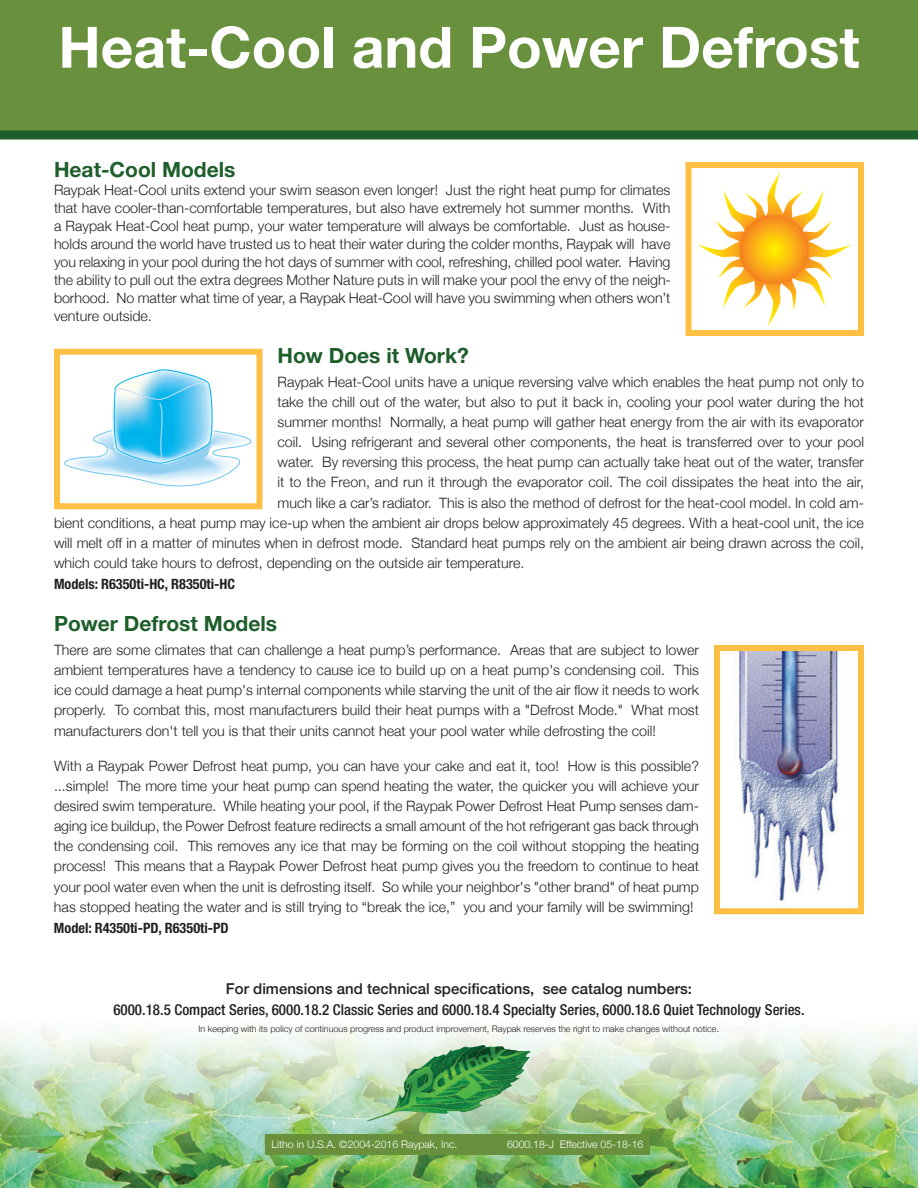
<style>
.page{position:relative;width:918px;height:1188px;background:#fff}
.page>*{position:absolute;margin:0;border:0;box-sizing:border-box;transform-origin:0 0}
.t1{font:700 57px "Helvetica Neue LT";color:#fff}
.t2{font:700 21px "Helvetica Neue LT";color:#1e5e2b}
.t3{font:500 condensed 15px "Helvetica Neue";color:#231f20}
.t4{font:500 15px "Helvetica Neue";color:#231f20}
.t5{font:300 14.25px/20.2px "Helvetica Neue";color:#231f20;text-align:justify}
.t6{font:700 condensed 14.25px "Helvetica Neue";color:#231f20}
.t7{font:300 10.5px "Helvetica Neue";color:#fff}
.t8{font:300 9px "Helvetica Neue";color:#231f20}
.s1{font-size:10.5px}
</style>
<div class="page">
<img style="left:0;top:1027px;width:918px;height:161px">
<div style="left:0;top:0;width:918px;height:135px;background:#69913d"></div>
<div style="left:266px;top:1134px;width:384px;height:20px;background:#69913d"></div>
<svg style="left:697px;top:172px;width:155px;height:154px"></svg>
<svg style="left:740px;top:216px;width:68px;height:67px;background:#f9a916"></svg>
<div style="left:739px;top:215px;width:70px;height:69px;border:1px solid #f58220;border-radius:50%"></div>
<div style="left:686px;top:162px;width:178px;height:174px;border:6px solid #febf45"></div>
<svg style="left:64px;top:368px;width:187px;height:118px"></svg>
<div style="left:54px;top:349px;width:208px;height:160px;border:6px solid #febf45"></div>
<img style="left:735px;top:652px;width:104px;height:250px">
<div style="left:714px;top:645px;width:150px;height:269px;border:6px solid #febf45"></div>
<img style="left:393px;top:1047px;width:137px;height:67px">
<div style="left:0;top:130px;width:918px;height:10px;background:#1e5e2b"></div>
<h1 class="t1" style="left:58px;top:27px;width:803px">Heat-Cool and Power Defrost</h1>
<h2 class="t2" style="left:54px;top:162px;width:183px">Heat-Cool Models</h2>
<p class="t5" style="left:54px;top:181px;width:618px;line-height:18px">Raypak Heat-Cool units extend your swim season even longer! Just the right heat pump for climates that have cooler-than-comfortable temperatures, but also have extremely hot summer months. With a Raypak Heat-Cool heat pump, your water temperature will always be comfortable. Just as house&shy;holds around the world have trusted us to heat their water during the colder months, Raypak will have you relaxing in your pool during the hot days of summer with cool, refreshing, chilled pool water. Having the ability to pull out the extra degrees Mother Nature puts in will make your pool the envy of the neigh&shy;borhood. No matter what time of year, a Raypak Heat-Cool will have you swimming when others won’t venture outside.</p>
<h2 class="t2" style="left:278px;top:348px;width:193px">How Does it Work?</h2>
<p class="t5" style="left:278px;top:371px;width:588px">Raypak Heat-Cool units have a unique reversing valve which enables the heat pump not only to</p>
<p class="t5" style="left:278px;top:391px;width:588px">take the chill out of the water, but also to put it back in, cooling your pool water during the hot</p>
<p class="t5" style="left:278px;top:411px;width:588px">summer months! Normally, a heat pump will gather heat energy from the air with its evaporator</p>
<p class="t5" style="left:278px;top:432px;width:588px">coil. Using refrigerant and several other components, the heat is transferred over to your pool</p>
<p class="t5" style="left:278px;top:452px;width:588px">water. By reversing this process, the heat pump can actually take heat out of the water, transfer</p>
<p class="t5" style="left:278px;top:472px;width:588px">it to the Freon, and run it through the evaporator coil. The coil dissipates the heat into the air,</p>
<p class="t5" style="left:278px;top:492px;width:588px">much like a car’s radiator. This is also the method of defrost for the heat-cool model. In cold am-</p>
<p class="t5" style="left:54px;top:512px;width:812px">bient conditions, a heat pump may ice-up when the ambient air drops below approximately 45 degrees. With a heat-cool unit, the ice</p>
<p class="t5" style="left:54px;top:532px;width:812px">will melt off in a matter of minutes when in defrost mode. Standard heat pumps rely on the ambient air being drawn across the coil,</p>
<p class="t5" style="left:54px;top:553px;width:472px">which could take hours to defrost, depending on the outside air temperature.</p>
<p class="t6" style="left:54px;top:572px;width:183px">Models: R6350ti-HC, R8350ti-HC</p>
<h2 class="t2" style="left:54px;top:616px;width:225px">Power Defrost Models</h2>
<p class="t5" style="left:54px;top:639px;width:647px">There are some climates that can challenge a heat pump’s performance. Areas that are subject to lower ambient temperatures have a tendency to cause ice to build up on a heat pump's condensing coil. This ice could damage a heat pump's internal components while starving the unit of the air flow it needs to work properly. To combat this, most manufacturers build their heat pumps with a "Defrost Mode." What most manufacturers don't tell you is that their units cannot heat your pool water while defrosting the coil!</p>
<p class="t5" style="left:54px;top:755px;width:647px">With a Raypak Power Defrost heat pump, you can have your cake and eat it, too! How is this possible? ...simple! The more time your heat pump can spend heating the water, the quicker you will achieve your desired swim temperature. While heating your pool, if the Raypak Power Defrost Heat Pump senses dam&shy;aging ice buildup, the Power Defrost feature redirects a small amount of the hot refrigerant gas back through the condensing coil. This removes any ice that may be forming on the coil without stopping the heating process! This means that a Raypak Power Defrost heat pump gives you the freedom to continue to heat your pool water even when the unit is defrosting itself. So while your neighbor's "other brand" of heat pump has stopped heating the water and is still trying to “break the ice,” you and your family will be swimming!</p>
<p class="t6" style="left:54px;top:916px;width:176px">Model: R4350ti-PD, R6350ti-PD</p>
<p class="t4" style="left:226px;top:979px;width:468px">For dimensions and technical specifications, see catalog numbers:</p>
<p class="t3" style="left:113px;top:1004px;width:693px">6000.18.5 Compact Series, 6000.18.2 Classic Series and 6000.18.4 Specialty Series, 6000.18.6 Quiet Technology Series.</p>
<p class="t8" style="left:199px;top:1023px;width:522px">In keeping with its policy of continuous progress and product improvement, Raypak reserves the right to make changes without notice<span class="s1">.</span></p>
<p class="t7" style="left:272px;top:1138px;width:187px">Litho in U.S.A. ©2004-2016 Raypak, Inc.</p>
<p class="t7" style="left:507px;top:1138px;width:138px">6000.18-J Effective 05-18-16</p>
</div>
